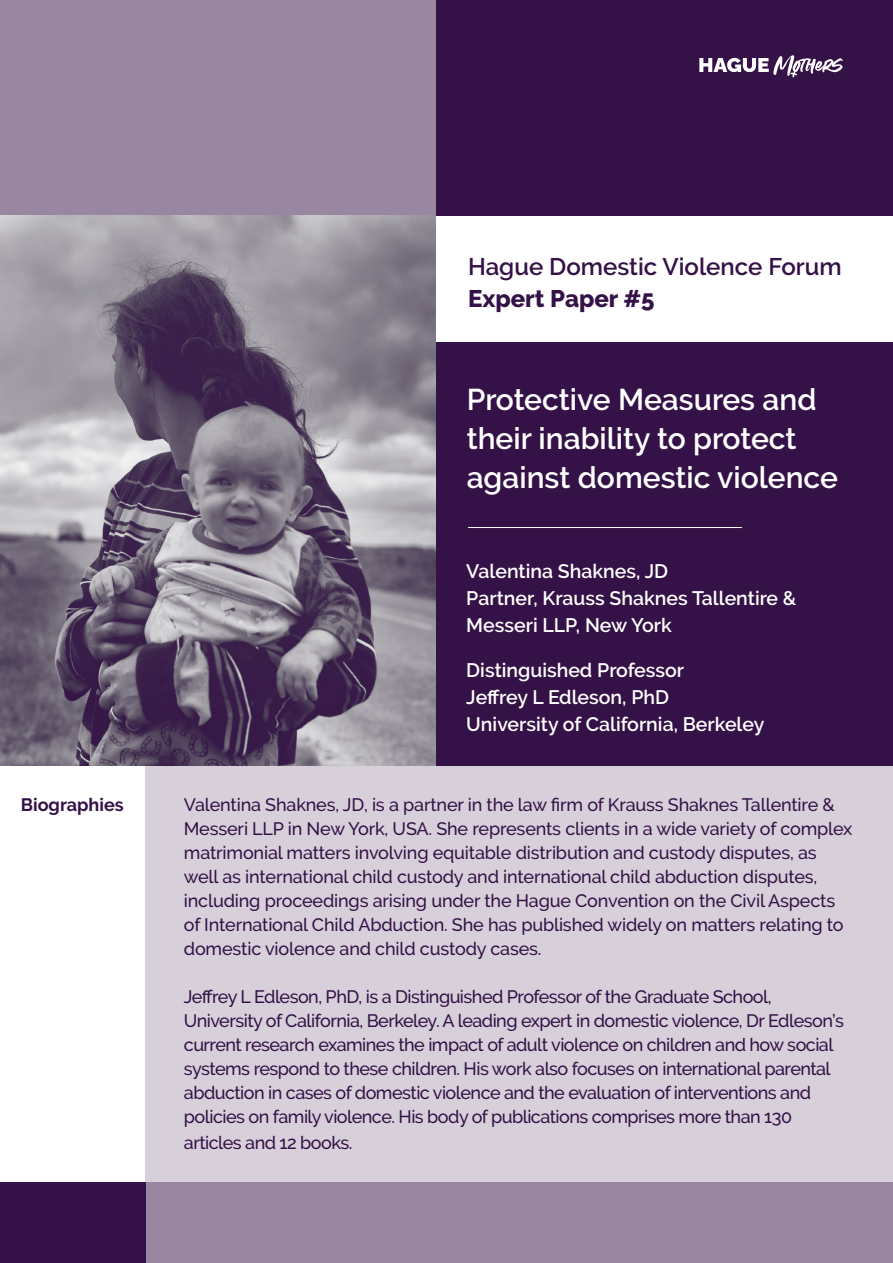
<style>
.page{position:relative;width:893px;height:1263px;background:#fff}
.page>*{position:absolute;margin:0;border:0;box-sizing:border-box;transform-origin:0 0}
.t1{font:600 30px/39px "Raleway";color:#fff}
.t2{font:600 24px "Raleway";color:#341146}
.t3{font:800 24px "Raleway";color:#341146}
.t4{font:600 19.5px/27px "Raleway";color:#fff}
.t5{font:500 18px/24px "Raleway";letter-spacing:-.01em;color:#341146}
.t6{font:500 18px/24.3px "Raleway";letter-spacing:-.03em;color:#341146}
.t7{font:700 18px "Raleway";color:#341146}
</style>
<div class="page">
<div style="left:0;top:0;width:893px;height:216px;background:#341146"></div>
<div style="left:0;top:1182px;width:893px;height:81px;background:#341146"></div>
<div style="left:146px;top:722px;width:747px;height:460px;background:#d7d0da"></div>
<div style="left:436px;top:342px;width:457px;height:423px;background:#341146"></div>
<svg style="left:699px;top:55px;width:144px;height:22px"></svg>
<hr style="left:468px;top:527px;width:274px;height:1px;background:#fff">
<div style="left:0;top:0;width:436px;height:216px;background:#9987a2"></div>
<div style="left:147px;top:1182px;width:746px;height:81px;background:#9987a2"></div>
<img style="left:0;top:216px;width:436px;height:549px">
<p class="t2" style="left:468px;top:252px;width:375px">Hague Domestic Violence Forum</p>
<p class="t3" style="left:468px;top:285px;width:188px">Expert Paper #5</p>
<p class="t1" style="left:467px;top:380px;width:373px">Protective Measures and their inability to protect against domestic violence</p>
<p class="t4" style="left:466px;top:557px;width:203px">Valentina Shaknes, JD</p>
<p class="t4" style="left:466px;top:584px;width:332px">Partner, Krauss Shaknes Tallentire &amp;<br>Messeri LLP, New York</p>
<p class="t4" style="left:466px;top:656px;width:219px">Distinguished Professor</p>
<p class="t4" style="left:466px;top:683px;width:204px">Jeffrey L Edleson, PhD</p>
<p class="t4" style="left:466px;top:710px;width:300px">University of California, Berkeley</p>
<p class="t7" style="left:21px;top:795px;width:104px">Biographies</p>
<p class="t5" style="left:184px;top:793px;width:670px">Valentina Shaknes, JD, is a partner in the law firm of Krauss Shaknes Tallentire &amp; Messeri LLP in New York, USA. She represents clients in a wide variety of complex matrimonial matters involving equitable distribution and custody disputes, as well as international child custody and international child abduction disputes, including proceedings arising under the Hague Convention on the Civil Aspects of International Child Abduction. She has published widely on matters relating to domestic violence and child custody cases.</p>
<p class="t6" style="left:184px;top:985px;width:662px">Jeffrey L Edleson, PhD, is a Distinguished Professor of the Graduate School, University of California, Berkeley. A leading expert in domestic violence, Dr Edleson’s current research examines the impact of adult violence on children and how social systems respond to these children. His work also focuses on international parental abduction in cases of domestic violence and the evaluation of interventions and policies on family violence. His body of publications comprises more than 130 articles and 12 books.</p>
</div>
